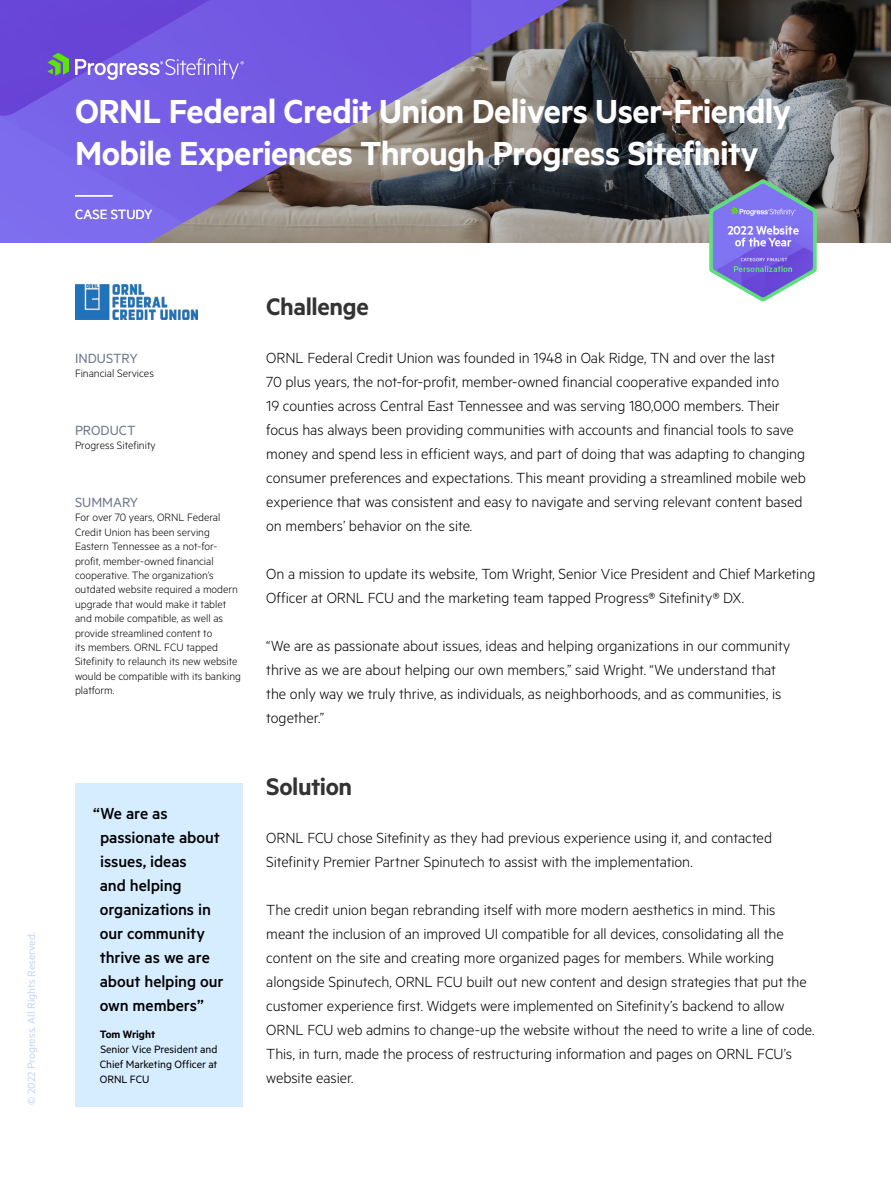
<style>
.page{position:relative;width:891px;height:1188px;background:#fff}
.page>*{position:absolute;margin:0;border:0;box-sizing:border-box;transform-origin:0 0}
.Cover_Headline{font:600 37.5px/42px "Metric";letter-spacing:-.015em;color:#fff}
.Titles_level_1{font:600 27px "Metric";letter-spacing:-.015em;color:#333}
.Quotes_Text{font:500 18px/24px "Metric";letter-spacing:-.005em;color:#000}
.Body_1{font:300 16.5px/24px "Metric";letter-spacing:-.005em;color:#000}
.Side_Bar_Title{font:15px "Metric";color:#6c7589}
.Case_Study_label{font:15px "Metric";color:#fff}
.Side_Bar_Text{font:300 12px/14.4px "Metric";color:#000}
.Quotes_Names{font:12px/15px "Metric";color:#000;text-align:justify}
.t1{font:12px "Metric";color:#c6d5eb}
.Quotes_Names-2{font:600 12px "Metric";letter-spacing:-.005em;color:#000}
</style>
<div class="page">
<svg style="left:569px;top:0;width:322px;height:243px;background:#575553"></svg>
<svg style="left:472px;top:0;width:97px;height:223px;background:#635e6c"></svg>
<svg style="left:0;top:0;width:472px;height:243px;background:#7b69bb"></svg>
<svg style="left:0;top:0;width:292px;height:116px;background:#7359dd"></svg>
<img style="left:684px;top:172px;width:158px;height:130px">
<hr style="left:75px;top:195px;width:37px;height:1px;background:#fff">
<div style="left:75px;top:783px;width:167px;height:324px;background:#d6ecff"></div>
<img style="left:75px;top:285px;width:123px;height:34px">
<p class="t1" style="left:24px;top:1105px;width:175px;rotate:-90deg">© 2022 Progress. All Rights Reserved.</p>
<h1 class="Cover_Headline" style="left:75px;top:89px;width:718px">ORNL Federal Credit Union Delivers User-Friendly<br>Mobile Experiences Through Progress Sitefinity</h1>
<p class="Case_Study_label" style="left:75px;top:206px;width:79px">CASE STUDY</p>
<p class="Side_Bar_Title" style="left:75px;top:350px;width:64px">INDUSTRY</p>
<p class="Side_Bar_Text" style="left:75px;top:366px;width:80px">Financial Services</p>
<p class="Side_Bar_Title" style="left:75px;top:422px;width:62px">PRODUCT</p>
<p class="Side_Bar_Text" style="left:75px;top:438px;width:82px">Progress Sitefinity</p>
<p class="Side_Bar_Title" style="left:75px;top:494px;width:65px">SUMMARY</p>
<p class="Side_Bar_Text" style="left:75px;top:510px;width:168px">For over 70 years, ORNL Federal<br>Credit Union has been serving<br>Eastern Tennessee as a not-for&shy;profit, member-owned financial cooperative. The organization’s outdated website required a modern upgrade that would make it tablet and mobile compatible, as well as provide streamlined content to<br>its members. ORNL FCU tapped<br>Sitefinity to relaunch its new website would be compatible with its banking platform.</p>
<p class="Quotes_Text" style="left:100px;top:801px;width:126px;text-indent:-6px">“We are as passionate about issues, ideas<br>and helping organizations in our community thrive as we are about helping our own members”</p>
<p class="Quotes_Names-2" style="left:100px;top:1027px;width:57px">Tom Wright</p>
<p class="Quotes_Names" style="left:100px;top:1041px;width:119px">Senior Vice President and Chief Marketing Officer at ORNL FCU</p>
<h2 class="Titles_level_1" style="left:266px;top:291px;width:104px">Challenge</h2>
<p class="Body_1" style="left:266px;top:345px;width:541px">ORNL Federal Credit Union was founded in 1948 in Oak Ridge, TN and over the last<br>70 plus years, the not-for-profit, member-owned financial cooperative expanded into<br>19 counties across Central East Tennessee and was serving 180,000 members. Their focus has always been providing communities with accounts and financial tools to save money and spend less in efficient ways, and part of doing that was adapting to changing consumer preferences and expectations. This meant providing a streamlined mobile web experience that was consistent and easy to navigate and serving relevant content based on members’ behavior on the site.</p>
<p class="Body_1" style="left:266px;top:561px;width:551px">On a mission to update its website, Tom Wright, Senior Vice President and Chief Marketing<br>Officer at ORNL FCU and the marketing team tapped Progress® Sitefinity® DX.</p>
<p class="Body_1" style="left:266px;top:633px;width:526px">“We are as passionate about issues, ideas and helping organizations in our community thrive as we are about helping our own members,” said Wright. “We understand that the only way we truly thrive, as individuals, as neighborhoods, and as communities, is together.”</p>
<h2 class="Titles_level_1" style="left:266px;top:771px;width:87px">Solution</h2>
<p class="Body_1" style="left:266px;top:825px;width:507px">ORNL FCU chose Sitefinity as they had previous experience using it, and contacted<br>Sitefinity Premier Partner Spinutech to assist with the implementation.</p>
<p class="Body_1" style="left:266px;top:897px;width:550px">The credit union began rebranding itself with more modern aesthetics in mind. This meant the inclusion of an improved UI compatible for all devices, consolidating all the content on the site and creating more organized pages for members. While working alongside Spinutech, ORNL FCU built out new content and design strategies that put the customer experience first. Widgets were implemented on Sitefinity’s backend to allow ORNL FCU web admins to change-up the website without the need to write a line of code.<br>This, in turn, made the process of restructuring information and pages on ORNL FCU’s website easier.</p>
</div>
